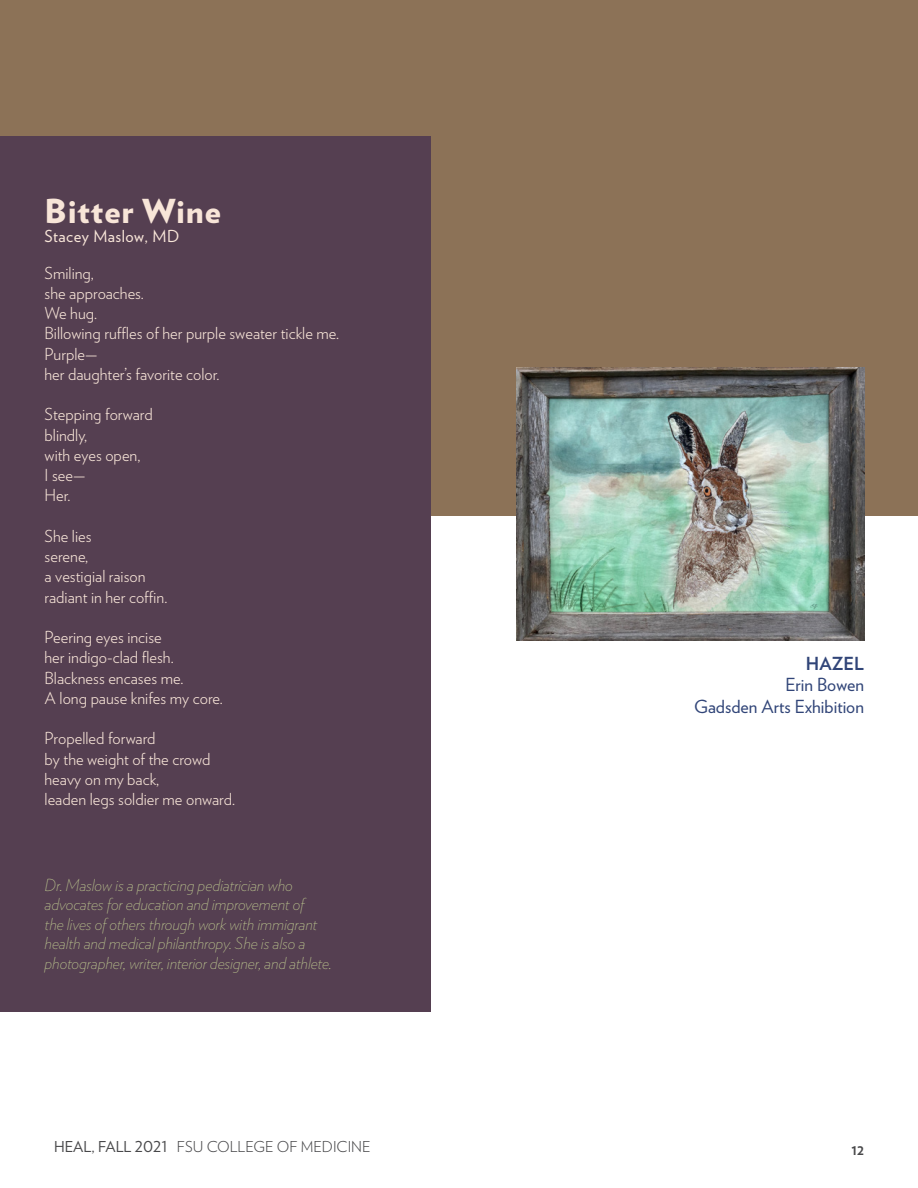
<style>
.page{position:relative;width:918px;height:1188px;background:#fff}
.page>*{position:absolute;margin:0;border:0;box-sizing:border-box;transform-origin:0 0}
.Poem_Left{font:900 33px "Verlag";letter-spacing:.025em;color:#f8e5d8}
.t1{font:18px "Verlag";color:#314578}
.t2{font:700 18px "Verlag";color:#314578}
.Poem_Left-2{font:300 16.5px "Verlag";color:#f8e5d8}
.Poem_Left-3{font:italic 200 16.5px/19.5px "Verlag";letter-spacing:-.005em;color:#bbc58e}
.Poem_Left-4{font:16.5px "Verlag";letter-spacing:.025em;color:#f8e5d8}
.t3{font:300 15px "Verlag";color:#48484a}
.t4{font:700 15px "Verlag";color:#48484a}
.s1{font-weight:400}
</style>
<div class="page">
<div style="left:0;top:0;width:918px;height:516px;background:#8c7257"></div>
<div style="left:0;top:136px;width:430px;height:876px;background:#553f51"></div>
<img style="left:516px;top:368px;width:348px;height:272px">
<p class="Poem_Left" style="left:45px;top:184px;width:178px">Bitter Wine</p>
<p class="Poem_Left-4" style="left:45px;top:224px;width:136px">Stacey Maslow, MD</p>
<p class="Poem_Left-2" style="left:45px;top:261px;width:51px">Smiling,</p>
<p class="Poem_Left-2" style="left:45px;top:281px;width:101px">she approaches.</p>
<p class="Poem_Left-2" style="left:45px;top:301px;width:54px">We hug.</p>
<p class="Poem_Left-2" style="left:45px;top:321px;width:296px">Billowing ruffles of her purple sweater tickle me.</p>
<p class="Poem_Left-2" style="left:45px;top:342px;width:54px">Purple—</p>
<p class="Poem_Left-2" style="left:45px;top:362px;width:176px">her daughter’s favorite color.</p>
<p class="Poem_Left-2" style="left:45px;top:402px;width:110px">Stepping forward</p>
<p class="Poem_Left-2" style="left:45px;top:423px;width:44px">blindly,</p>
<p class="Poem_Left-2" style="left:45px;top:443px;width:97px">with eyes open,</p>
<p class="Poem_Left-2" style="left:45px;top:463px;width:42px">I see—</p>
<p class="Poem_Left-2" style="left:45px;top:483px;width:27px">Her.</p>
<p class="Poem_Left-2" style="left:45px;top:524px;width:48px">She lies</p>
<p class="Poem_Left-2" style="left:45px;top:544px;width:45px">serene,</p>
<p class="Poem_Left-2" style="left:45px;top:564px;width:103px">a vestigial raison</p>
<p class="Poem_Left-2" style="left:45px;top:585px;width:124px">radiant in her coffin.</p>
<p class="Poem_Left-2" style="left:45px;top:625px;width:119px">Peering eyes incise</p>
<p class="Poem_Left-2" style="left:45px;top:645px;width:131px">her indigo-clad flesh.</p>
<p class="Poem_Left-2" style="left:45px;top:666px;width:140px">Blackness encases me.</p>
<p class="Poem_Left-2" style="left:45px;top:686px;width:180px">A long pause knifes my core.</p>
<p class="Poem_Left-2" style="left:45px;top:726px;width:113px">Propelled forward</p>
<p class="Poem_Left-2" style="left:45px;top:747px;width:168px">by the weight of the crowd</p>
<p class="Poem_Left-2" style="left:45px;top:767px;width:116px">heavy on my back,</p>
<p class="Poem_Left-2" style="left:45px;top:787px;width:192px">leaden legs soldier me onward.</p>
<p class="Poem_Left-3" style="left:45px;top:874px;width:289px">Dr. Maslow is a practicing pediatrician who advocates for education and improvement of<br>the lives of others through work with immigrant health and medical philanthropy. She is also a photographer, writer, interior designer, and athlete.</p>
<p class="t2" style="left:806px;top:649px;width:60px">HAZEL</p>
<p class="t1" style="left:786px;top:672px;width:80px">Erin Bowen</p>
<p class="t1" style="left:694px;top:693px;width:171px">Gadsden Arts Exhibition</p>
<p class="t3" style="left:54px;top:1136px;width:318px"><span class="s1">HEAL, FALL 2021</span> FSU COLLEGE OF MEDICINE</p>
<p class="t4" style="left:851px;top:1137px;width:14px">12</p>
</div>
